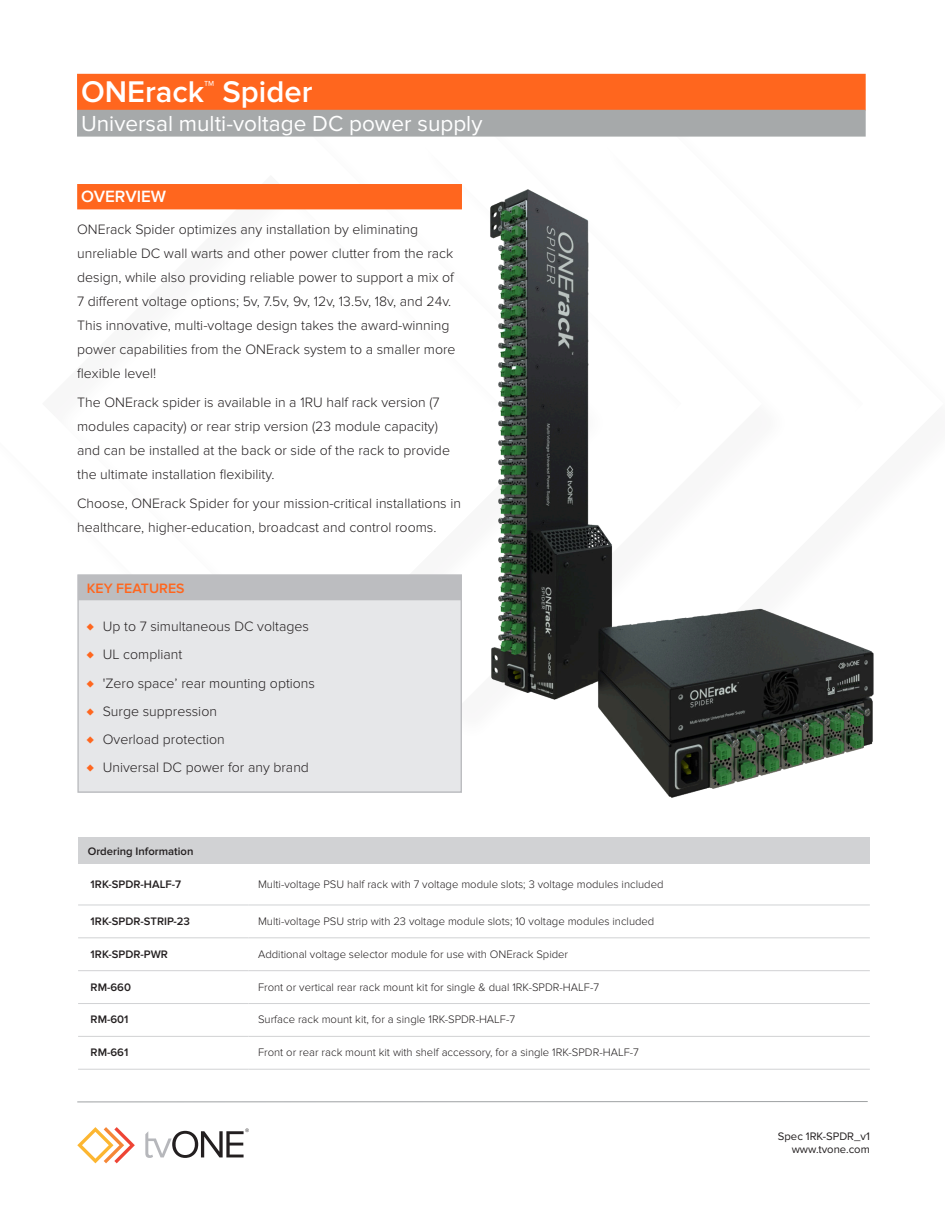
<style>
.page{position:relative;width:945px;height:1215px;background:#fff}
.page>*{position:absolute;margin:0;border:0;box-sizing:border-box;transform-origin:0 0}
.t1{font:600 31.05px "Proxima Nova";color:#fff}
.t2{font:22.65px "Proxima Nova";color:#fff}
.t3{font:600 16.95px "Proxima Nova";color:#fff}
.t4{font:300 14.1px/24px "Proxima Nova";color:#231f20}
.t5{font:600 14.1px "Proxima Nova";color:#ff661e}
.t6{font:300 11.25px "Proxima Nova";color:#231f20}
.t7{font:600 11.25px "Proxima Nova";color:#231f20}
.t8{font:11.25px/13.5px "Proxima Nova";color:#231f20;text-align:right}
.s1{color:#ff661e}
</style>
<div class="page">
<svg style="left:77px;top:1127px;width:58px;height:36px"></svg>
<svg style="left:145px;top:1128px;width:104px;height:30px"></svg>
<hr style="left:77px;top:1101px;width:791px;height:1px;background:#9ea1a3">
<div style="left:77px;top:74px;width:789px;height:36px;background:#ff661e"></div>
<div style="left:77px;top:110px;width:789px;height:27px;background:#a6a9aa"></div>
<div style="left:78px;top:575px;width:383px;height:217px;background:#e6e7e9"></div>
<div style="left:78px;top:575px;width:384px;height:25px;background:#bcbdc0"></div>
<div style="left:77px;top:574px;width:385px;height:219px;border:1px solid #bcbdc0"></div>
<div style="left:77px;top:184px;width:385px;height:25px;background:#ff661e"></div>
<div style="left:78px;top:837px;width:792px;height:27px;background:#d1d2d4"></div>
<hr style="left:78px;top:905px;width:170px;height:1px;background:#d1d2d4">
<hr style="left:248px;top:905px;width:622px;height:1px;background:#d1d2d4">
<hr style="left:78px;top:938px;width:170px;height:1px;background:#d1d2d4">
<hr style="left:248px;top:938px;width:622px;height:1px;background:#d1d2d4">
<hr style="left:78px;top:970px;width:170px;height:1px;background:#d1d2d4">
<hr style="left:248px;top:970px;width:622px;height:1px;background:#d1d2d4">
<hr style="left:78px;top:1003px;width:170px;height:1px;background:#d1d2d4">
<hr style="left:248px;top:1003px;width:622px;height:1px;background:#d1d2d4">
<hr style="left:78px;top:1036px;width:170px;height:1px;background:#d1d2d4">
<hr style="left:248px;top:1036px;width:622px;height:1px;background:#d1d2d4">
<hr style="left:78px;top:1069px;width:170px;height:1px;background:#d1d2d4">
<hr style="left:248px;top:1069px;width:622px;height:1px;background:#d1d2d4">
<img style="left:427px;top:131px;width:447px;height:667px">
<h1 class="t1" style="left:81px;top:74px;width:233px">ONErack<sup>™</sup> Spider</h1>
<h2 class="t2" style="left:81px;top:111px;width:403px">Universal multi-voltage DC power supply</h2>
<p class="t3" style="left:81px;top:187px;width:87px">OVERVIEW</p>
<p class="t4" style="left:77px;top:217px;width:380px">ONErack Spider optimizes any installation by eliminating unreliable DC wall warts and other power clutter from the rack design, while also providing reliable power to support a mix of 7 different voltage options; 5v, 7.5v, 9v, 12v, 13.5v, 18v, and 24v.<br>This innovative, multi-voltage design takes the award-winning power capabilities from the ONErack system to a smaller more flexible level!</p>
<p class="t4" style="left:77px;top:391px;width:374px">The ONErack spider is available in a 1RU half rack version (7 modules capacity) or rear strip version (23 module capacity) and can be installed at the back or side of the rack to provide the ultimate installation flexibility.</p>
<p class="t4" style="left:77px;top:492px;width:385px">Choose, ONErack Spider for your mission-critical installations in healthcare, higher-education, broadcast and control rooms.</p>
<p class="t5" style="left:87px;top:581px;width:99px">KEY FEATURES</p>
<p class="t4" style="left:87px;top:613px;width:230px;line-height:28.2px"><span class="s1">♦</span> Up to 7 simultaneous DC voltages <span class="s1">♦</span> UL compliant<br><span class="s1">♦</span> 'Zero space’ rear mounting options <span class="s1">♦</span> Surge suppression<br><span class="s1">♦</span> Overload protection<br><span class="s1">♦</span> Universal DC power for any brand</p>
<p class="t7" style="left:88px;top:845px;width:107px">Ordering Information</p>
<p class="t7" style="left:91px;top:878px;width:92px">1RK-SPDR-HALF-7</p>
<p class="t6" style="left:258px;top:878px;width:407px">Multi-voltage PSU half rack with 7 voltage module slots; 3 voltage modules included</p>
<p class="t7" style="left:91px;top:915px;width:101px">1RK-SPDR-STRIP-23</p>
<p class="t6" style="left:258px;top:915px;width:398px">Multi-voltage PSU strip with 23 voltage module slots; 10 voltage modules included</p>
<p class="t7" style="left:91px;top:948px;width:79px">1RK-SPDR-PWR</p>
<p class="t6" style="left:258px;top:948px;width:312px">Additional voltage selector module for use with ONErack Spider</p>
<p class="t7" style="left:91px;top:980px;width:42px">RM-660</p>
<p class="t6" style="left:258px;top:980px;width:343px">Front or vertical rear rack mount kit for single &amp; dual 1RK-SPDR-HALF-7</p>
<p class="t7" style="left:91px;top:1013px;width:39px">RM-601</p>
<p class="t6" style="left:258px;top:1013px;width:259px">Surface rack mount kit, for a single 1RK-SPDR-HALF-7</p>
<p class="t7" style="left:91px;top:1046px;width:39px">RM-661</p>
<p class="t6" style="left:258px;top:1046px;width:382px">Front or rear rack mount kit with shelf accessory, for a single 1RK-SPDR-HALF-7</p>
<p class="t8" style="left:778px;top:1129px;width:93px">Spec 1RK-SPDR_v1 www.tvone.com</p>
</div>
